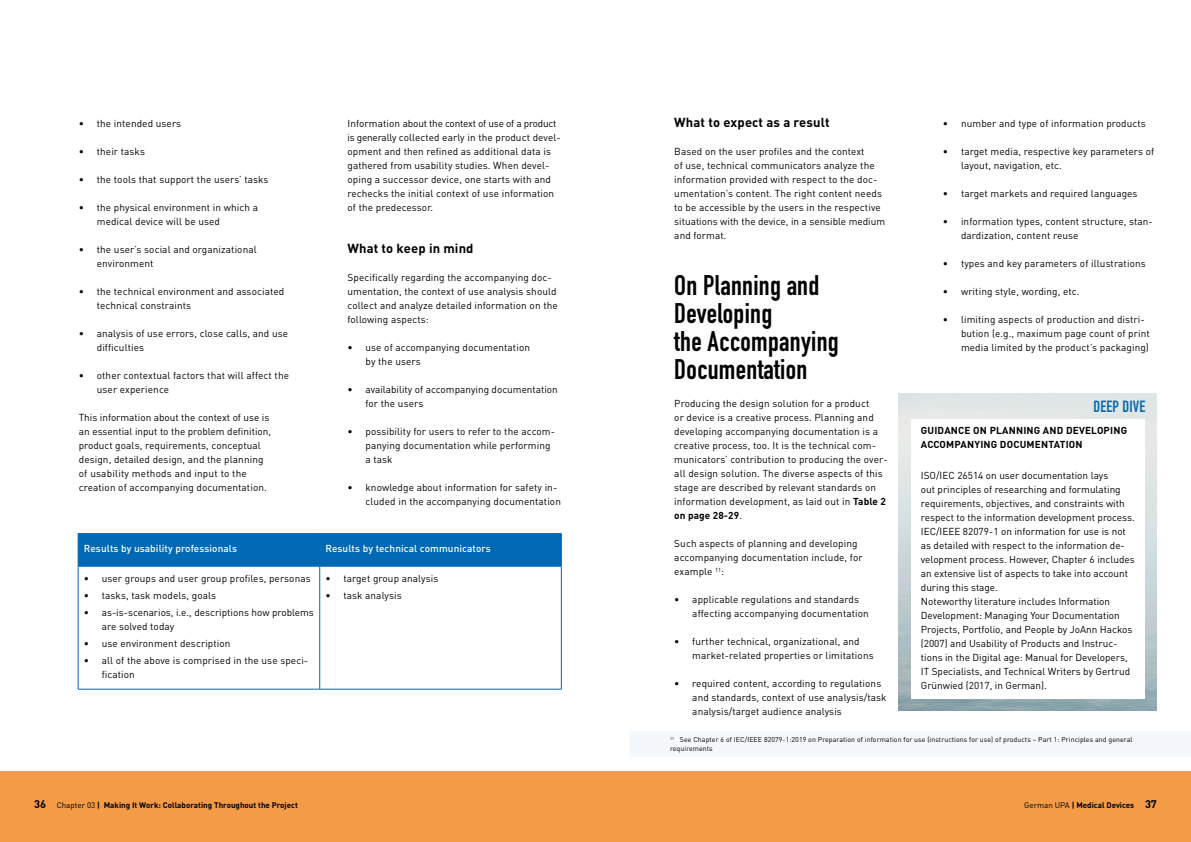
<style>
.page{position:relative;width:1191px;height:842px;background:#fff}
.page>*{position:absolute;margin:0;border:0;box-sizing:border-box;transform-origin:0 0}
.Fließtext{font:700 28px "DIN Condensed";letter-spacing:.01em;color:#000}
.t1{font:700 16px "DIN Condensed";letter-spacing:.01em;color:#0069b4}
.Headline_3{font:700 13px "DIN Pro";letter-spacing:.01em;color:#000}
.t2{font:700 11px "DIN Pro";color:#000}
.Fließtext-2{font:10px/14px "DIN Pro";letter-spacing:.01em;color:#000}
.t3{font:500 10px "DIN Pro";letter-spacing:.01em;color:#fff}
.t4{font:700 10px/14px "DIN Pro";letter-spacing:.02em;color:#000}
.t5{font:700 8px "DIN Pro";color:#000}
.t6{font:7px/9px "DIN Pro";letter-spacing:.01em;color:#000}
.s1{font-weight:700}
.s2{font-weight:400}
.s3{font-size:11px}
</style>
<div class="page">
<div style="left:0;top:771px;width:1191px;height:71px;background:#f39b47"></div>
<div style="left:79px;top:534px;width:482px;height:32px;background:#0069b4"></div>
<hr style="left:78px;top:566px;width:241px;height:1px;background:#0069b4">
<hr style="left:320px;top:566px;width:241px;height:1px;background:#0069b4">
<hr style="left:78px;top:533px;width:242px;height:1px;background:#0069b4">
<hr style="left:78px;top:534px;width:1px;height:32px;background:#0069b4">
<hr style="left:320px;top:533px;width:241px;height:1px;background:#0069b4">
<hr style="left:319px;top:534px;width:1px;height:32px;background:#0069b4">
<hr style="left:561px;top:534px;width:1px;height:32px;background:#0069b4">
<hr style="left:78px;top:566px;width:1px;height:123px;background:#0069b4">
<hr style="left:319px;top:566px;width:1px;height:123px;background:#0069b4">
<hr style="left:561px;top:566px;width:1px;height:123px;background:#0069b4">
<hr style="left:78px;top:689px;width:242px;height:1px;background:#0069b4">
<hr style="left:320px;top:689px;width:241px;height:1px;background:#0069b4">
<div style="left:629px;top:731px;width:562px;height:26px;background:#f4f7fc"></div>
<p class="Fließtext-2" style="left:79px;top:116px;width:104px">• the intended users</p>
<p class="Fließtext-2" style="left:79px;top:144px;width:68px">• their tasks</p>
<p class="Fließtext-2" style="left:79px;top:172px;width:191px">• the tools that support the users’ tasks</p>
<p class="Fließtext-2" style="left:97px;top:200px;width:163px;text-indent:-18px">• the physical environment in which a medical device will be used</p>
<p class="Fließtext-2" style="left:97px;top:242px;width:161px;text-indent:-18px">• the user’s social and organizational environment</p>
<p class="Fließtext-2" style="left:97px;top:284px;width:189px;text-indent:-18px">• the technical environment and associated technical constraints</p>
<p class="Fließtext-2" style="left:97px;top:326px;width:193px;text-indent:-18px">• analysis of use errors, close calls, and use difficulties</p>
<p class="Fließtext-2" style="left:97px;top:368px;width:194px;text-indent:-18px">• other contextual factors that will affect the user experience</p>
<p class="Fließtext-2" style="left:79px;top:410px;width:194px">This information about the context of use is an essential input to the problem definition, product goals, requirements, conceptual design, detailed design, and the planning of usability methods and input to the creation of accompanying documentation.</p>
<p class="Fließtext-2" style="left:347px;top:116px;width:215px">Information about the context of use of a product is generally collected early in the product devel&shy;opment and then refined as additional data is gathered from usability studies. When devel&shy;oping a successor device, one starts with and rechecks the initial context of use information of the predecessor.</p>
<h3 class="Headline_3" style="left:347px;top:240px;width:128px">What to keep in mind</h3>
<p class="Fließtext-2" style="left:347px;top:270px;width:212px">Specifically regarding the accompanying doc&shy;umentation, the context of use analysis should collect and analyze detailed information on the following aspects:</p>
<p class="Fließtext-2" style="left:365px;top:340px;width:166px;text-indent:-18px">• use of accompanying documentation by the users</p>
<p class="Fließtext-2" style="left:365px;top:382px;width:194px;text-indent:-18px">• availability of accompanying documentation for the users</p>
<p class="Fließtext-2" style="left:365px;top:424px;width:191px;text-indent:-18px">• possibility for users to refer to the accom&shy;panying documentation while performing a task</p>
<p class="Fließtext-2" style="left:365px;top:480px;width:197px;text-indent:-18px">• knowledge about information for safety in&shy;cluded in the accompanying documentation</p>
<p class="t3" style="left:84px;top:542px;width:155px">Results by usability professionals</p>
<p class="t3" style="left:325px;top:542px;width:167px">Results by technical communicators</p>
<p class="Fließtext-2" style="left:84px;top:571px;width:228px">• user groups and user group profiles, personas</p>
<p class="Fließtext-2" style="left:84px;top:588px;width:134px">• tasks, task models, goals</p>
<p class="Fließtext-2" style="left:102px;top:605px;width:214px;text-indent:-18px">• as-is-scenarios, i.e., descriptions how problems are solved today</p>
<p class="Fließtext-2" style="left:84px;top:636px;width:148px">• use environment description</p>
<p class="Fließtext-2" style="left:102px;top:653px;width:208px;text-indent:-18px">• all of the above is comprised in the use speci&shy;fication</p>
<p class="Fließtext-2" style="left:325px;top:571px;width:114px">• target group analysis</p>
<p class="Fließtext-2" style="left:325px;top:588px;width:78px">• task analysis</p>
<h3 class="Headline_3" style="left:674px;top:114px;width:157px">What to expect as a result</h3>
<p class="Fließtext-2" style="left:674px;top:144px;width:212px">Based on the user profiles and the context<br>of use, technical communicators analyze the information provided with respect to the doc&shy;umentation’s content. The right content needs to be accessible by the users in the respective situations with the device, in a sensible medium and format.</p>
<p class="Fließtext" style="left:674px;top:267px;width:147px">On Planning and</p>
<p class="Fließtext" style="left:674px;top:295px;width:99px">Developing</p>
<p class="Fließtext" style="left:674px;top:323px;width:166px">the Accompanying</p>
<p class="Fließtext" style="left:674px;top:351px;width:134px">Documentation</p>
<p class="Fließtext-2" style="left:674px;top:396px;width:215px">Producing the design solution for a product<br>or device is a creative process. Planning and developing accompanying documentation is a creative process, too. It is the technical com&shy;municators’ contribution to producing the over&shy;all design solution. The diverse aspects of this stage are described by relevant standards on information development, as laid out in <span class="s1">Table 2 on page 28-29</span>.</p>
<p class="Fließtext-2" style="left:674px;top:536px;width:190px">Such aspects of planning and developing accompanying documentation include, for example <sup>11</sup>:</p>
<p class="Fließtext-2" style="left:692px;top:592px;width:178px;text-indent:-18px">• applicable regulations and standards affecting accompanying documentation</p>
<p class="Fließtext-2" style="left:692px;top:634px;width:183px;text-indent:-18px">• further technical, organizational, and market-related properties or limitations</p>
<p class="Fließtext-2" style="left:692px;top:676px;width:196px;text-indent:-18px">• required content, according to regulations and standards, context of use analysis/task analysis/target audience analysis</p>
<p class="Fließtext-2" style="left:943px;top:116px;width:204px">• number and type of information products</p>
<p class="Fließtext-2" style="left:961px;top:144px;width:195px;text-indent:-18px">• target media, respective key parameters of layout, navigation, etc.</p>
<p class="Fließtext-2" style="left:943px;top:186px;width:196px">• target markets and required languages</p>
<p class="Fließtext-2" style="left:961px;top:214px;width:193px;text-indent:-18px">• information types, content structure, stan&shy;dardization, content reuse</p>
<p class="Fließtext-2" style="left:943px;top:256px;width:204px">• types and key parameters of illustrations</p>
<p class="Fließtext-2" style="left:943px;top:284px;width:138px">• writing style, wording, etc.</p>
<p class="Fließtext-2" style="left:961px;top:312px;width:190px;text-indent:-18px">• limiting aspects of production and distri&shy;bution (e.g., maximum page count of print media limited by the product’s packaging)</p>
<h2 class="t1" style="left:1093px;top:396px;width:53px">DEEP DIVE</h2>
<p class="t4" style="left:921px;top:423px;width:208px">GUIDANCE ON PLANNING AND DEVELOPING<br>ACCOMPANYING DOCUMENTATION</p>
<p class="Fließtext-2" style="left:921px;top:468px;width:215px">ISO/IEC 26514 on user documentation lays<br>out principles of researching and formulating requirements, objectives, and constraints with respect to the information development process.<br>IEC/IEEE 82079-1 on information for use is not as detailed with respect to the information de&shy;velopment process. However, Chapter 6 includes an extensive list of aspects to take into account during this stage.<br>Noteworthy literature includes Information Development: Managing Your Documentation Projects, Portfolio, and People by JoAnn Hackos (2007) and Usability of Products and Instruc&shy;tions in the Digital age: Manual for Developers, IT Specialists, and Technical Writers by Gertrud Grünwied (2017, in German).</p>
<p class="t6" style="left:670px;top:735px;width:464px"><sup>11</sup> See Chapter 6 of IEC/IEEE 82079-1:2019 on Preparation of information for use (instructions for use) of products – Part 1: Principles and general requirements</p>
<p class="t2" style="left:34px;top:796px;width:13px">36</p>
<p class="t5" style="left:1024px;top:799px;width:134px"><span class="s2">German UPA</span> | Medical Devices <span class="s3">37</span></p>
<p class="t5" style="left:57px;top:799px;width:243px"><span class="s2">Chapter 03</span> | Making It Work: Collaborating Throughout the Project</p>
</div>
